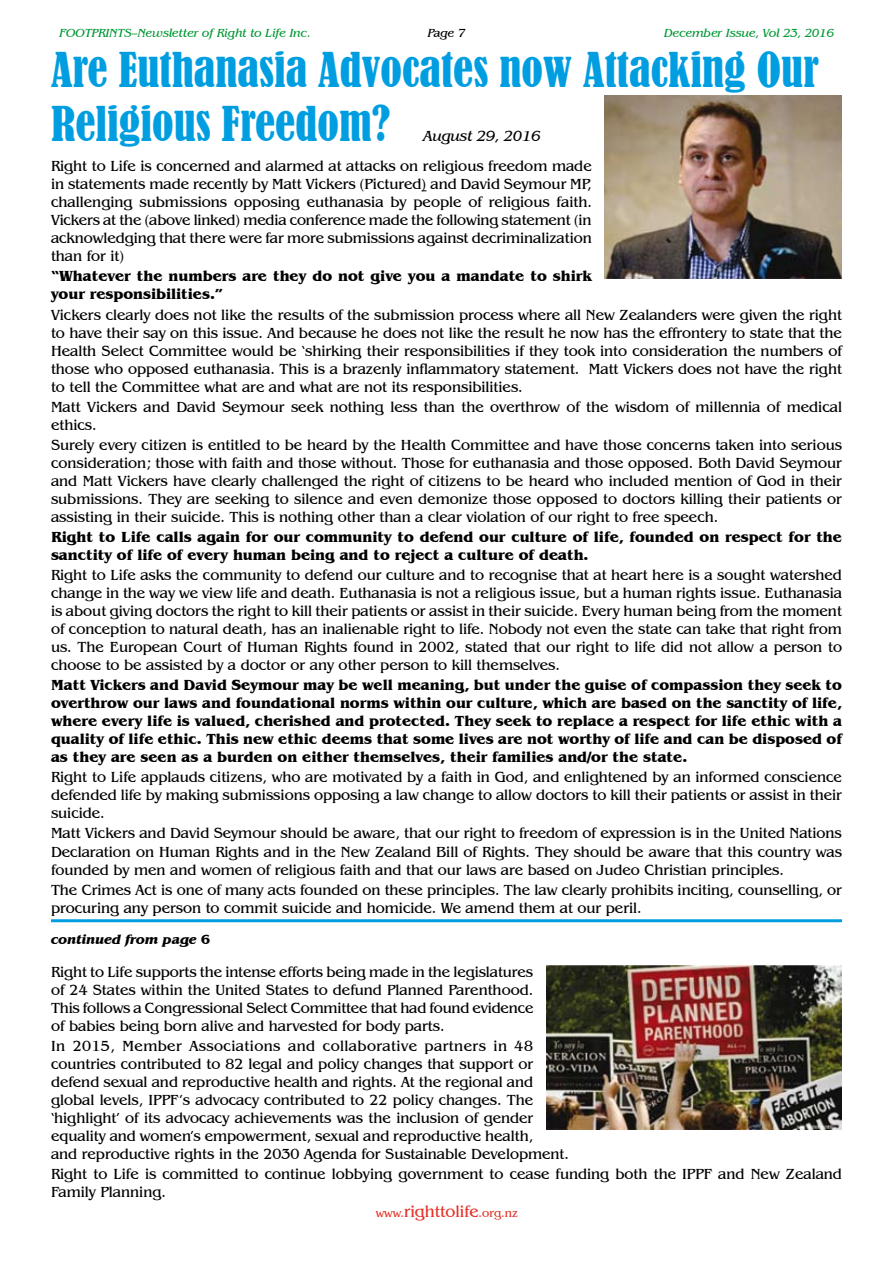
<style>
.page{position:relative;width:893px;height:1263px;background:#fff}
.page>*{position:absolute;margin:0;border:0;box-sizing:border-box;transform-origin:0 0}
.t1{font:condensed 45px/54px "Bernard";color:#009ee0}
.t2{font:15px/18px "Benguiat IT Cby BT";color:#000;text-align:justify}
.t3{font:700 15px/18px "Benguiat IT Cby BT";color:#000}
.t4{font:italic 15px "Benguiat IT Cby BT";color:#000}
.t5{font:italic 700 13.5px "Benguiat IT Cby BT";color:#000}
.t6{font:italic 12px "Benguiat IT Cby BT";color:#009833}
.t7{font:12px "Benguiat IT Cby BT";color:#e5352c}
.t8{font:italic 12px "Benguiat IT Cby BT";color:#000}
.s1{font-style:normal}
.s2{font-size:16.5px}
</style>
<div class="page">
<hr style="left:51px;top:919px;width:791px;height:3px;background:#009ee0">
<img style="left:605px;top:96px;width:237px;height:182px">
<img style="left:546px;top:965px;width:296px;height:164px">
<p class="t6" style="left:60px;top:26px;width:253px">FOOTPRINTS–Newsletter of Right to Life Inc.</p>
<p class="t8" style="left:428px;top:26px;width:28px">Page</p>
<p class="t6" style="left:664px;top:26px;width:171px">December Issue, Vol 23, 2016</p>
<h1 class="t1" style="left:51px;top:44px;width:770px">Are Euthanasia Advocates now Attacking Our<br>Religious Freedom?</h1>
<p class="t4" style="left:424px;top:127px;width:118px">August 29, 2016</p>
<p class="t2" style="left:51px;top:157px;width:542px">Right to Life is concerned and alarmed at attacks on religious freedom made in statements made recently by Matt Vickers (Pictured) and David Seymour MP, challenging submissions opposing euthanasia by people of religious faith.<br>Vickers at the (above linked) media conference made the following statement (in acknowledging that there were far more submissions against decriminalization than for it)</p>
<p class="t3" style="left:51px;top:267px;width:542px">“Whatever the numbers are they do not give you a mandate to shirk your responsibilities.”</p>
<p class="t2" style="left:51px;top:305px;width:792px">Vickers clearly does not like the results of the submission process where all New Zealanders were given the right to have their say on this issue. And because he does not like the result he now has the effrontery to state that the Health Select Committee would be ‘shirking their responsibilities if they took into consideration the numbers of those who opposed euthanasia. This is a brazenly inflammatory statement. Matt Vickers does not have the right to tell the Committee what are and what are not its responsibilities.</p>
<p class="t2" style="left:51px;top:397px;width:792px">Matt Vickers and David Seymour seek nothing less than the overthrow of the wisdom of millennia of medical ethics.</p>
<p class="t2" style="left:51px;top:436px;width:792px">Surely every citizen is entitled to be heard by the Health Committee and have those concerns taken into serious consideration; those with faith and those without. Those for euthanasia and those opposed. Both David Seymour and Matt Vickers have clearly challenged the right of citizens to be heard who included mention of God in their submissions. They are seeking to silence and even demonize those opposed to doctors killing their patients or assisting in their suicide. This is nothing other than a clear violation of our right to free speech.</p>
<p class="t3" style="left:51px;top:528px;width:792px">Right to Life calls again for our community to defend our culture of life, founded on respect for the sanctity of life of every human being and to reject a culture of death.</p>
<p class="t2" style="left:51px;top:566px;width:792px">Right to Life asks the community to defend our culture and to recognise that at heart here is a sought watershed change in the way we view life and death. Euthanasia is not a religious issue, but a human rights issue. Euthanasia is about giving doctors the right to kill their patients or assist in their suicide. Every human being from the moment of conception to natural death, has an inalienable right to life. Nobody not even the state can take that right from us. The European Court of Human Rights found in 2002, stated that our right to life did not allow a person to choose to be assisted by a doctor or any other person to kill themselves.</p>
<p class="t3" style="left:51px;top:676px;width:792px;text-align:justify">Matt Vickers and David Seymour may be well meaning, but under the guise of compassion they seek to overthrow our laws and foundational norms within our culture, which are based on the sanctity of life, where every life is valued, cherished and protected. They seek to replace a respect for life ethic with a quality of life ethic. This new ethic deems that some lives are not worthy of life and can be disposed of as they are seen as a burden on either themselves, their families and/or the state.</p>
<p class="t2" style="left:51px;top:768px;width:792px">Right to Life applauds citizens, who are motivated by a faith in God, and enlightened by an informed conscience defended life by making submissions opposing a law change to allow doctors to kill their patients or assist in their suicide.</p>
<p class="t2" style="left:51px;top:824px;width:792px">Matt Vickers and David Seymour should be aware, that our right to freedom of expression is in the United Nations Declaration on Human Rights and in the New Zealand Bill of Rights. They should be aware that this country was founded by men and women of religious faith and that our laws are based on Judeo Christian principles.</p>
<p class="t2" style="left:51px;top:880px;width:792px">The Crimes Act is one of many acts founded on these principles. The law clearly prohibits inciting, counselling, or procuring any person to commit suicide and homicide. We amend them at our peril.</p>
<p class="t5" style="left:51px;top:931px;width:160px">continued from page <span class="s1">6</span></p>
<p class="t2" style="left:51px;top:962px;width:484px">Right to Life supports the intense efforts being made in the legislatures of 24 States within the United States to defund Planned Parenthood.<br>This follows a Congressional Select Committee that had found evidence of babies being born alive and harvested for body parts.</p>
<p class="t2" style="left:51px;top:1036px;width:520px;text-align:left">In 2015, Member Associations and collaborative partners in 48 countries contributed to 82 legal and policy changes that support or defend sexual and reproductive health and rights. At the regional and global levels, IPPF’s advocacy contributed to 22 policy changes. The ‘highlight’ of its advocacy achievements was the inclusion of gender equality and women’s empowerment, sexual and reproductive health,<br>and reproductive rights in the 2030 Agenda for Sustainable Development.</p>
<p class="t2" style="left:51px;top:1165px;width:792px">Right to Life is committed to continue lobbying government to cease funding both the IPPF and New Zealand<br>Family Planning.</p>
<p class="t7" style="left:376px;top:1206px;width:144px">www.<span class="s2">righttolife</span>.org.nz</p>
</div>
